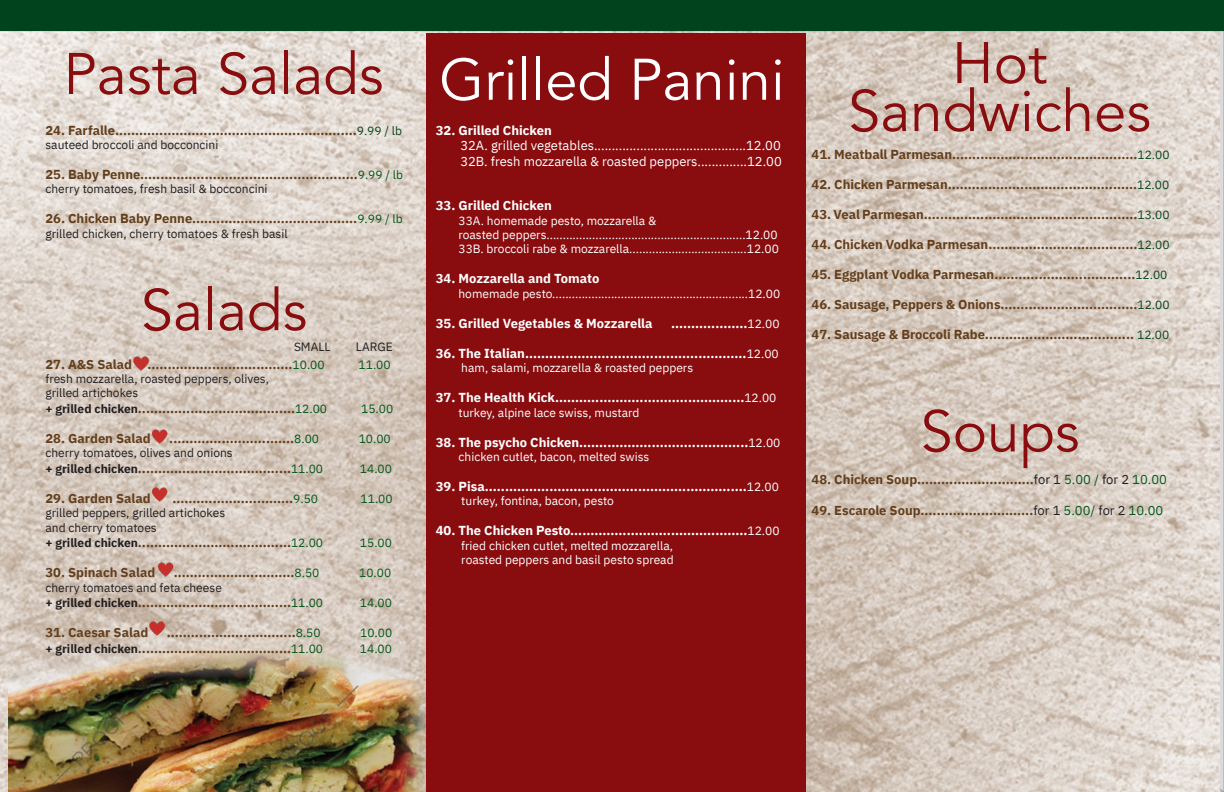
<style>
.page{position:relative;width:1224px;height:792px;background:#fff}
.page>*{position:absolute;margin:0;border:0;box-sizing:border-box;transform-origin:0 0}
.t1{font:58px/48px "Avenir";color:#890c0f;text-align:center}
.t2{font:58px "Avenir";color:#fff}
.t3{font:700 13px "IBM Plex Sans";color:#643f1c}
.t4{font:700 13px "IBM Plex Sans";color:#fff}
.t5{font:13px/15.6px "IBM Plex Sans";color:#fff}
.t6{font:12px/14.4px "IBM Plex Sans";color:#fff}
.t7{font:12px/14.4px "IBM Plex Sans";color:#231f20}
.t8{font:12px "IBM Plex Sans";color:#06571c}
.s1{font-weight:400;font-size:12px;color:#0b4620}
.s2{font-weight:400;font-size:12px;color:#06571c}
.s3{font-size:12px;color:#231f20}
.s4{font-weight:700}
.s5{font-weight:400;font-size:12px}
.s6{font-weight:400;color:#231f20}
.s7{font-weight:400;color:#06571c}
</style>
<div class="page">
<img style="left:0;top:31px;width:1214px;height:761px">
<div style="left:0;top:0;width:1224px;height:31px;background:#01431d"></div>
<div style="left:427px;top:34px;width:379px;height:758px;background:#890c0f"></div>
<img style="left:124px;top:341px;width:37px;height:44px">
<img style="left:142px;top:414px;width:37px;height:44px">
<img style="left:142px;top:472px;width:37px;height:44px">
<img style="left:148px;top:547px;width:37px;height:44px">
<img style="left:140px;top:606px;width:37px;height:44px">
<p class="t1" style="left:63px;top:51px;width:322px">Pasta Salads</p>
<p class="t3" style="left:45px;top:120px;width:358px">24. Farfalle............................................................<span class="s1">9.99 / lb</span></p>
<p class="t7" style="left:45px;top:137px;width:174px">sauteed broccoli and bocconcini</p>
<p class="t3" style="left:45px;top:164px;width:359px">25. Baby Penne......................................................<span class="s2">9.99 / lb</span></p>
<p class="t7" style="left:45px;top:181px;width:224px">cherry tomatoes, fresh basil &amp; bocconcini</p>
<p class="t3" style="left:45px;top:208px;width:359px">26. Chicken Baby Penne.........................................<span class="s2">9.99 / lb</span></p>
<p class="t7" style="left:45px;top:225px;width:244px">grilled chicken, cherry tomatoes &amp; fresh basil</p>
<p class="t1" style="left:141px;top:287px;width:168px">Salads</p>
<p class="t7" style="left:294px;top:338px;width:38px">SMALL</p>
<p class="t7" style="left:356px;top:338px;width:38px">LARGE</p>
<p class="t3" style="left:45px;top:354px;width:281px">27. A&amp;S Salad ....................................<span class="s2">10.00</span></p>
<p class="t8" style="left:359px;top:355px;width:34px">11.00</p>
<p class="t7" style="left:45px;top:371px;width:225px">fresh mozzarella, roasted peppers, olives, grilled artichokes</p>
<p class="t3" style="left:45px;top:398px;width:283px"><span class="s3">+ grilled chicken</span>.......................................<span class="s2">12.00</span></p>
<p class="t8" style="left:361px;top:400px;width:34px">15.00</p>
<p class="t3" style="left:45px;top:428px;width:107px">28. Garden Salad</p>
<p class="t3" style="left:169px;top:428px;width:151px">...............................<span class="s2">8.00</span></p>
<p class="t8" style="left:359px;top:430px;width:34px">10.00</p>
<p class="t7" style="left:45px;top:445px;width:189px">cherry tomatoes, olives and onions</p>
<p class="t3" style="left:45px;top:458px;width:279px"><span class="s3">+ grilled chicken</span>......................................<span class="s2">11.00</span></p>
<p class="t8" style="left:360px;top:460px;width:34px">14.00</p>
<p class="t3" style="left:45px;top:488px;width:107px">29. Garden Salad</p>
<p class="t3" style="left:172px;top:488px;width:147px">..............................<span class="s2">9.50</span></p>
<p class="t8" style="left:361px;top:490px;width:34px">11.00</p>
<p class="t7" style="left:45px;top:505px;width:181px">grilled peppers, grilled artichokes and cherry tomatoes</p>
<p class="t3" style="left:45px;top:532px;width:279px"><span class="s3">+ grilled chicken</span>......................................<span class="s2">12.00</span></p>
<p class="t8" style="left:360px;top:534px;width:34px">15.00</p>
<p class="t3" style="left:45px;top:562px;width:111px">30. Spinach Salad</p>
<p class="t3" style="left:174px;top:562px;width:147px">..............................<span class="s2">8.50</span></p>
<p class="t8" style="left:359px;top:564px;width:34px">10.00</p>
<p class="t7" style="left:45px;top:579px;width:178px">cherry tomatoes and feta cheese</p>
<p class="t3" style="left:45px;top:592px;width:279px"><span class="s3">+ grilled chicken</span>......................................<span class="s2">11.00</span></p>
<p class="t8" style="left:360px;top:594px;width:34px">14.00</p>
<p class="t3" style="left:45px;top:622px;width:104px">31. Caesar Salad</p>
<p class="t3" style="left:167px;top:622px;width:155px">................................<span class="s2">8.50</span></p>
<p class="t8" style="left:360px;top:624px;width:34px">10.00</p>
<p class="t3" style="left:45px;top:638px;width:279px"><span class="s3">+ grilled chicken</span>......................................<span class="s2">11.00</span></p>
<p class="t8" style="left:360px;top:640px;width:34px">14.00</p>
<p class="t2" style="left:439px;top:45px;width:347px">Grilled Panini</p>
<p class="t5" style="left:460px;top:121px;width:323px;text-indent:-25px"><span class="s4">32. Grilled Chicken<br></span>32A. grilled vegetables...........................................12.00<br>32B. fresh mozzarella &amp; roasted peppers..............12.00</p>
<p class="t4" style="left:436px;top:195px;width:117px">33. Grilled Chicken</p>
<p class="t6" style="left:458px;top:212px;width:322px">33A. homemade pesto, mozzarella &amp;<br>roasted peppers.............................................................12.00<br>33B. broccoli rabe &amp; mozzarella....................................12.00</p>
<p class="t4" style="left:436px;top:268px;width:165px">34. Mozzarella and Tomato</p>
<p class="t6" style="left:458px;top:285px;width:323px">homemade pesto............................................................12.00</p>
<p class="t4" style="left:436px;top:313px;width:218px">35. Grilled Vegetables &amp; Mozzarella</p>
<p class="t4" style="left:671px;top:313px;width:110px">...................<span class="s5">12.00</span></p>
<p class="t4" style="left:436px;top:343px;width:344px">36. The Italian.......................................................<span class="s5">12.00</span></p>
<p class="t6" style="left:461px;top:360px;width:233px">ham, salami, mozzarella &amp; roasted peppers</p>
<p class="t4" style="left:436px;top:387px;width:342px">37. The Health Kick...............................................<span class="s5">12.00</span></p>
<p class="t6" style="left:458px;top:404px;width:182px">turkey, alpine lace swiss, mustard</p>
<p class="t4" style="left:436px;top:432px;width:346px">38. The psycho Chicken..........................................<span class="s5">12.00</span></p>
<p class="t6" style="left:458px;top:449px;width:192px">chicken cutlet, bacon, melted swiss</p>
<p class="t4" style="left:436px;top:476px;width:345px">39. Pisa.................................................................<span class="s5">12.00</span></p>
<p class="t6" style="left:461px;top:493px;width:154px">turkey, fontina, bacon, pesto</p>
<p class="t4" style="left:436px;top:520px;width:345px">40. The Chicken Pesto............................................<span class="s5">12.00</span></p>
<p class="t6" style="left:461px;top:537px;width:214px">fried chicken cutlet, melted mozzarella, roasted peppers and basil pesto spread</p>
<p class="t1" style="left:848px;top:40px;width:304px">Hot<br>Sandwiches</p>
<p class="t3" style="left:812px;top:144px;width:360px">41. Meatball Parmesan..............................................<span class="s1">12.00</span></p>
<p class="t3" style="left:812px;top:174px;width:359px">42. Chicken Parmesan...............................................<span class="s1">12.00</span></p>
<p class="t3" style="left:812px;top:204px;width:360px">43. Veal Parmesan.....................................................<span class="s1">13.00</span></p>
<p class="t3" style="left:812px;top:234px;width:360px">44. Chicken Vodka Parmesan.....................................<span class="s1">12.00</span></p>
<p class="t3" style="left:812px;top:264px;width:357px">45. Eggplant Vodka Parmesan...................................<span class="s1">12.00</span></p>
<p class="t3" style="left:812px;top:294px;width:360px">46. Sausage, Peppers &amp; Onions..................................<span class="s1">12.00</span></p>
<p class="t3" style="left:812px;top:324px;width:359px">47. Sausage &amp; Broccoli Rabe..................................... <span class="s1">12.00</span></p>
<p class="t1" style="left:920px;top:408px;width:161px">Soups</p>
<p class="t3" style="left:812px;top:469px;width:357px">48. Chicken Soup.............................<span class="s6">for 1</span> <span class="s7">5.00 /</span> <span class="s6">for 2</span> <span class="s7">10.00</span></p>
<p class="t3" style="left:812px;top:500px;width:353px">49. Escarole Soup............................<span class="s6">for 1</span> <span class="s7">5.00/</span> <span class="s6">for 2</span> <span class="s7">10.00</span></p>
</div>
